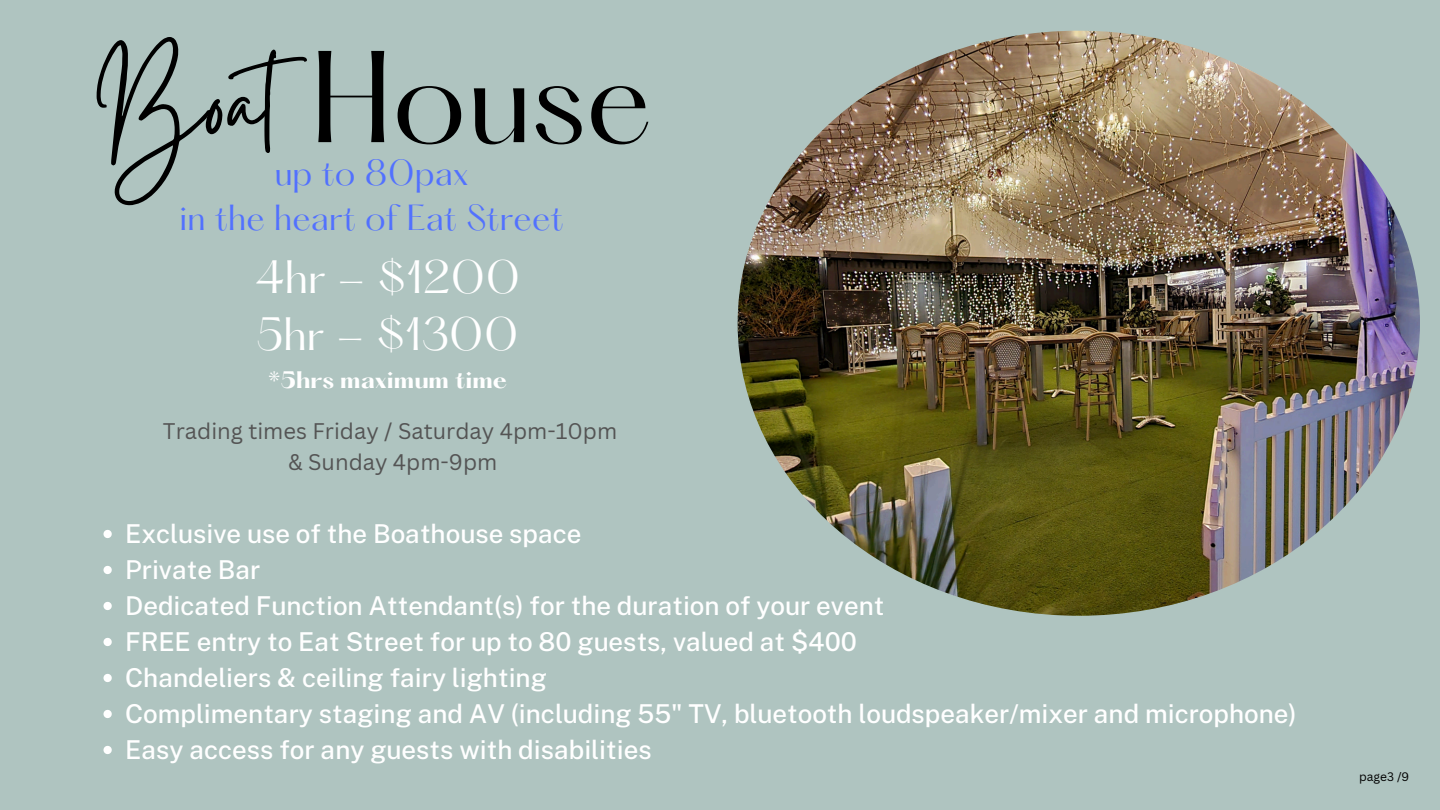
<style>
.page{position:relative;width:1440px;height:810px;background:#afc4c0}
.page>*{position:absolute;margin:0;border:0;box-sizing:border-box;transform-origin:0 0}
.t1{font:122px "Gistesy";color:#000}
.t2{font:114px "Hatton";color:#000}
.t3{font:40.9px/57px "Hatton";color:#fff}
.t4{font:31.7px/44.2px "Hatton";color:#5271ff;text-align:center}
.t5{font:500 26px "Public Sans";color:#fff}
.t6{font:22px/30.8px "Canva Sans";color:#545454;text-align:center}
.t7{font:700 20.9px "Hatton";color:#fff}
.t8{font:12px "Canva Sans";color:#000}
</style>
<div class="page">
<svg style="left:104px;top:530px;width:8px;height:8px"></svg>
<svg style="left:104px;top:566px;width:8px;height:8px"></svg>
<svg style="left:104px;top:602px;width:8px;height:8px"></svg>
<svg style="left:104px;top:638px;width:8px;height:8px"></svg>
<svg style="left:104px;top:674px;width:8px;height:8px"></svg>
<svg style="left:104px;top:710px;width:8px;height:8px"></svg>
<svg style="left:104px;top:746px;width:8px;height:8px"></svg>
<img style="left:738px;top:31px;width:682px;height:585px;border-radius:50%">
<p class="t1" style="left:97px;top:18px;width:246px">Boat</p>
<p class="t2" style="left:310px;top:44px;width:344px">House</p>
<p class="t4" style="left:179px;top:154px;width:387px">up to 80pax<br>in the heart of Eat Street</p>
<p class="t3" style="left:255px;top:253px;width:267px">4hr - $1200<br>5hr - $1300</p>
<p class="t7" style="left:268px;top:370px;width:241px">*5hrs maximum time</p>
<p class="t6" style="left:163px;top:415px;width:456px">Trading times Friday / Saturday 4pm-10pm &amp; Sunday 4pm-9pm</p>
<p class="t5" style="left:125px;top:518px;width:458px">Exclusive use of the Boathouse space</p>
<h1 class="t5" style="left:125px;top:554px;width:137px">Private Bar</h1>
<h1 class="t5" style="left:125px;top:590px;width:761px">Dedicated Function Attendant(s) for the duration of your event</h1>
<h2 class="t5" style="left:125px;top:626px;width:733px">FREE entry to Eat Street for up to 80 guests, valued at $400</h2>
<h4 class="t5" style="left:125px;top:662px;width:423px">Chandeliers &amp; ceiling fairy lighting</h4>
<h4 class="t5" style="left:125px;top:698px;width:1173px">Complimentary staging and AV (including 55" TV, bluetooth loudspeaker/mixer and microphone)</h4>
<p class="t5" style="left:125px;top:734px;width:528px">Easy access for any guests with disabilities</p>
<p class="t8" style="left:1359px;top:768px;width:52px">page3 /9</p>
</div>
